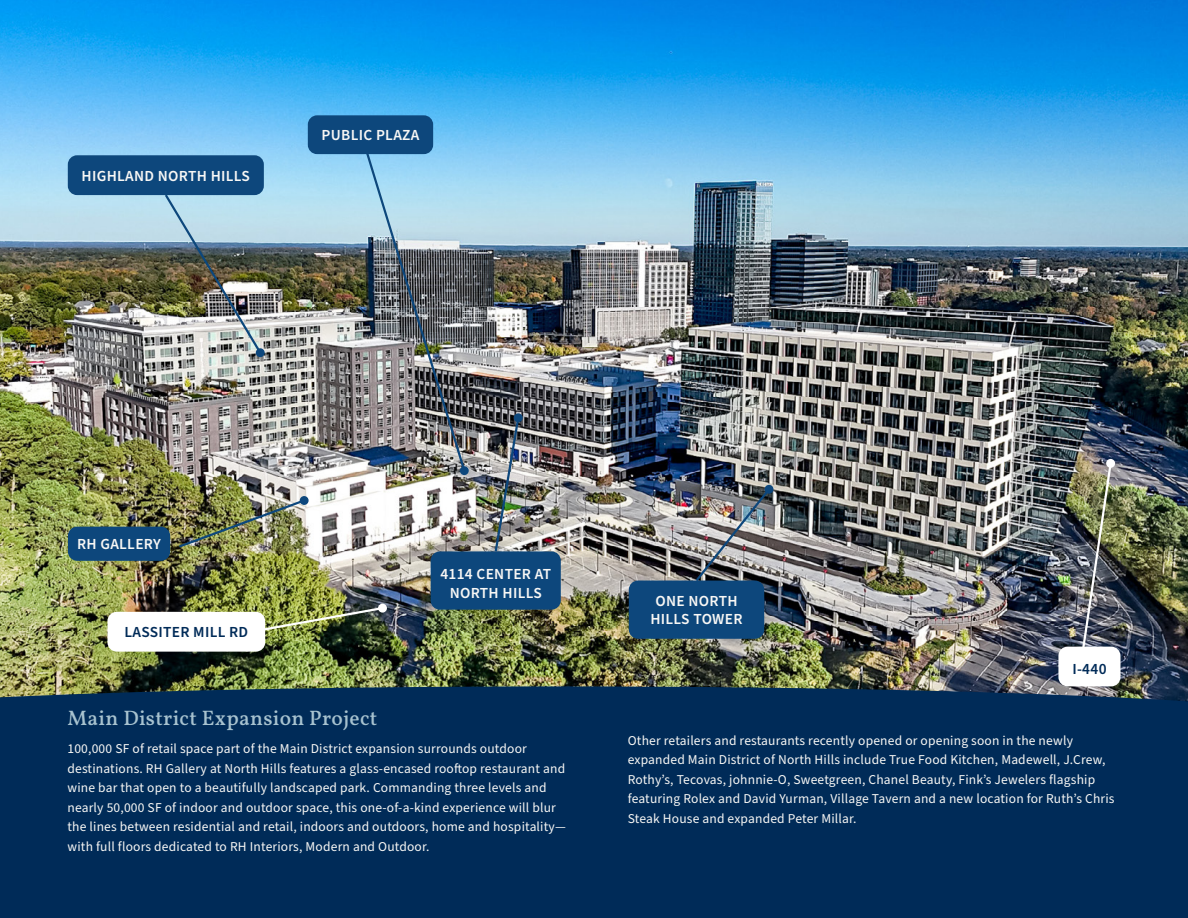
<style>
.page{position:relative;width:1188px;height:918px;background:#fff}
.page>*{position:absolute;margin:0;border:0;box-sizing:border-box;transform-origin:0 0}
.t1{font:500 21px "Vollkorn";letter-spacing:.015em;color:#a7c2cf}
.t2{font:600 15.3px/18.5px "Source Sans Pro";letter-spacing:.02em;color:#f8f7f5;text-align:center}
.t3{font:600 15.3px "Source Sans Pro";letter-spacing:.02em;color:#002b58}
.t4{font:13.5px/19.5px "Source Sans Pro";letter-spacing:.015em;color:#f8f7f5}
</style>
<div class="page">
<img style="left:0;top:0;width:1188px;height:686px">
<img style="left:177px;top:498px;width:130px;height:51px">
<div style="left:300px;top:496px;width:9px;height:9px;background:#0d477c;border-radius:50%"></div>
<img style="left:163px;top:192px;width:100px;height:164px">
<div style="left:256px;top:348px;width:9px;height:9px;background:#0d477c;border-radius:50%"></div>
<img style="left:365px;top:151px;width:102px;height:322px">
<div style="left:460px;top:466px;width:9px;height:9px;background:#0d477c;border-radius:50%"></div>
<img style="left:493px;top:415px;width:28px;height:136px">
<div style="left:514px;top:413px;width:9px;height:9px;background:#0d477c;border-radius:50%"></div>
<img style="left:693px;top:486px;width:79px;height:98px">
<div style="left:765px;top:485px;width:8px;height:9px;background:#0d477c;border-radius:50%"></div>
<div style="left:308px;top:115px;width:125px;height:39px;background:#0d477c;border-radius:9px"></div>
<div style="left:68px;top:155px;width:196px;height:40px;background:#0d477c;border-radius:9px"></div>
<div style="left:431px;top:551px;width:130px;height:59px;background:#0d477c;border-radius:9px"></div>
<div style="left:629px;top:581px;width:135px;height:58px;background:#0d477c;border-radius:9px"></div>
<div style="left:68px;top:527px;width:102px;height:34px;background:#0d477c;border-radius:9px"></div>
<div style="left:0;top:686px;width:1188px;height:232px;background:#002b58"></div>
<img style="left:249px;top:606px;width:136px;height:28px">
<div style="left:378px;top:604px;width:9px;height:9px;background:#fff;border-radius:50%"></div>
<img style="left:1080px;top:461px;width:33px;height:186px">
<div style="left:1106px;top:459px;width:9px;height:9px;background:#fff;border-radius:50%"></div>
<div style="left:1058px;top:647px;width:63px;height:39px;background:#fff;border-radius:9px"></div>
<div style="left:107px;top:612px;width:158px;height:40px;background:#fff;border-radius:9px"></div>
<p class="t2" style="left:82px;top:167px;width:170px">HIGHLAND NORTH HILLS</p>
<p class="t2" style="left:322px;top:126px;width:99px">PUBLIC PLAZA</p>
<p class="t2" style="left:77px;top:535px;width:85px">RH GALLERY</p>
<p class="t3" style="left:124px;top:622px;width:125px">LASSITER MILL RD</p>
<p class="t2" style="left:440px;top:565px;width:112px">4114 CENTER AT<br>NORTH HILLS</p>
<p class="t2" style="left:650px;top:592px;width:94px">ONE NORTH<br>HILLS TOWER</p>
<p class="t3" style="left:1072px;top:659px;width:36px">I-440</p>
<p class="t1" style="left:68px;top:702px;width:312px">Main District Expansion Project</p>
<p class="t4" style="left:68px;top:739px;width:500px">100,000 SF of retail space part of the Main District expansion surrounds outdoor destinations. RH Gallery at North Hills features a glass-encased rooftop restaurant and wine bar that open to a beautifully landscaped park. Commanding three levels and nearly 50,000 SF of indoor and outdoor space, this one-of-a-kind experience will blur the lines between residential and retail, indoors and outdoors, home and hospitality— with full floors dedicated to RH Interiors, Modern and Outdoor.</p>
<p class="t4" style="left:628px;top:731px;width:488px">Other retailers and restaurants recently opened or opening soon in the newly expanded Main District of North Hills include True Food Kitchen, Madewell, J.Crew, Rothy’s, Tecovas, johnnie-O, Sweetgreen, Chanel Beauty, Fink’s Jewelers flagship featuring Rolex and David Yurman, Village Tavern and a new location for Ruth’s Chris Steak House and expanded Peter Millar.</p>
</div>
